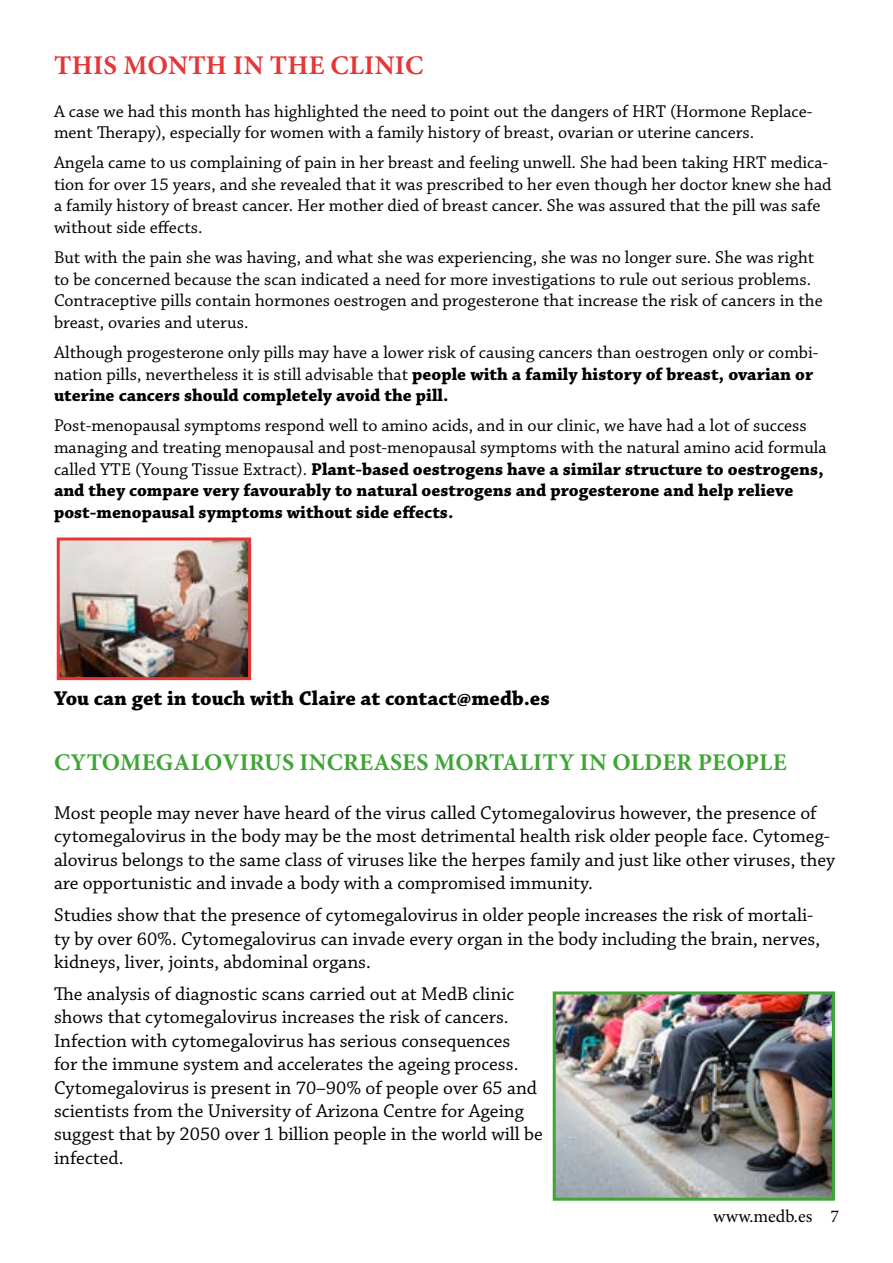
<style>
.page{position:relative;width:893px;height:1263px;background:#fff}
.page>*{position:absolute;margin:0;border:0;box-sizing:border-box;transform-origin:0 0}
.t1{font:700 27px "Minion Pro";letter-spacing:.01em;color:#e63636}
.t2{font:700 24px "Minion Pro";letter-spacing:.01em;color:#3fa535}
.t3{font:700 21px "Chaparral Pro";color:#000}
.t4{font:19.5px/23.4px "Chaparral Pro";color:#000}
.t5{font:18px/21.6px "Chaparral Pro";color:#000}
.t6{font:18px "Minion Pro";color:#000}
.s1{font-weight:700}
</style>
<div class="page">
<img style="left:61px;top:541px;width:186px;height:135px">
<div style="left:57px;top:537px;width:194px;height:143px;border:3px solid #e63636"></div>
<img style="left:557px;top:995px;width:274px;height:202px">
<div style="left:553px;top:991px;width:282px;height:210px;border:3px solid #3fa535"></div>
<h1 class="t1" style="left:54px;top:46px;width:371px">THIS MONTH IN THE CLINIC</h1>
<p class="t5" style="left:54px;top:101px;width:760px">A case we had this month has highlighted the need to point out the dangers of HRT (Hormone Replace&shy;ment Therapy), especially for women with a family history of breast, ovarian or uterine cancers.</p>
<p class="t5" style="left:54px;top:152px;width:779px">Angela came to us complaining of pain in her breast and feeling unwell. She had been taking HRT medica&shy;tion for over 15 years, and she revealed that it was prescribed to her even though her doctor knew she had a family history of breast cancer. Her mother died of breast cancer. She was assured that the pill was safe without side effects.</p>
<p class="t5" style="left:54px;top:247px;width:770px">But with the pain she was having, and what she was experiencing, she was no longer sure. She was right to be concerned because the scan indicated a need for more investigations to rule out serious problems.<br>Contraceptive pills contain hormones oestrogen and progesterone that increase the risk of cancers in the breast, ovaries and uterus.</p>
<p class="t5" style="left:54px;top:342px;width:766px">Although progesterone only pills may have a lower risk of causing cancers than oestrogen only or combi&shy;nation pills, nevertheless it is still advisable that <span class="s1">people with a family history of breast, ovarian or uterine cancers should completely avoid the pill.</span></p>
<p class="t5" style="left:54px;top:415px;width:774px">Post-menopausal symptoms respond well to amino acids, and in our clinic, we have had a lot of success managing and treating menopausal and post-menopausal symptoms with the natural amino acid formula called YTE (Young Tissue Extract). <span class="s1">Plant-based oestrogens have a similar structure to oestrogens, and they compare very favourably to natural oestrogens and progesterone and help relieve post-menopausal symptoms without side effects.</span></p>
<p class="t3" style="left:54px;top:685px;width:497px">You can get in touch with Claire at contact@medb.es</p>
<h2 class="t2" style="left:54px;top:745px;width:734px">CYTOMEGALOVIRUS INCREASES MORTALITY IN OLDER PEOPLE</h2>
<p class="t4" style="left:54px;top:802px;width:783px">Most people may never have heard of the virus called Cytomegalovirus however, the presence of cytomegalovirus in the body may be the most detrimental health risk older people face. Cytomeg&shy;alovirus belongs to the same class of viruses like the herpes family and just like other viruses, they are opportunistic and invade a body with a compromised immunity.</p>
<p class="t4" style="left:54px;top:904px;width:768px">Studies show that the presence of cytomegalovirus in older people increases the risk of mortali&shy;ty by over 60%. Cytomegalovirus can invade every organ in the body including the brain, nerves, kidneys, liver, joints, abdominal organs.</p>
<p class="t4" style="left:54px;top:983px;width:490px">The analysis of diagnostic scans carried out at MedB clinic shows that cytomegalovirus increases the risk of cancers.<br>Infection with cytomegalovirus has serious consequences<br>for the immune system and accelerates the ageing process.<br>Cytomegalovirus is present in 70–90% of people over 65 and scientists from the University of Arizona Centre for Ageing suggest that by 2050 over 1 billion people in the world will be infected.</p>
<p class="t6" style="left:713px;top:1204px;width:127px">www.medb.es 7</p>
</div>
